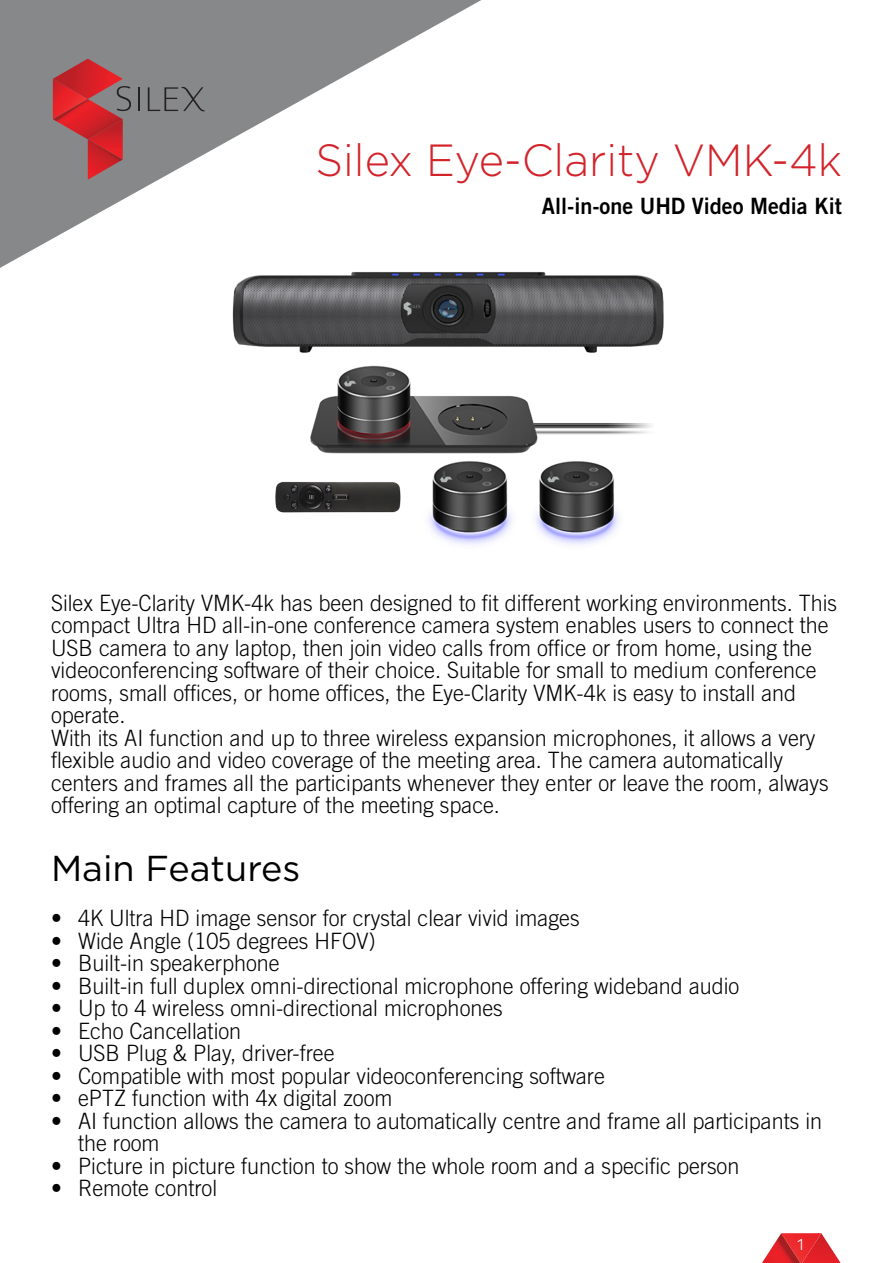
<style>
.page{position:relative;width:893px;height:1263px;background:#fff}
.page>*{position:absolute;margin:0;border:0;box-sizing:border-box;transform-origin:0 0}
.t1{font:300 45px "Gotham";color:#d2232a;scale:.96 1}
.t2{font:36px "Gotham";color:#000}
.t3{font:300 22.5px/22.5px "Trade Gothic LT Std";color:#000;scale:.96 1}
.t4{font:22.5px "Trade Gothic LT Std Bd 2";color:#000;scale:.96 1}
.t5{font:300 16.5px "Titillium Text 22 L";color:#fff}
</style>
<div class="page">
<svg style="left:0;top:0;width:481px;height:268px"></svg>
<img style="left:88px;top:160px;width:35px;height:20px">
<hr style="left:138px;top:87px;width:2px;height:24px;background:#252021">
<svg style="left:53px;top:59px;width:78px;height:101px;background:#b24a4f"></svg>
<svg style="left:148px;top:86px;width:57px;height:26px"></svg>
<img style="left:221px;top:266px;width:443px;height:279px">
<svg style="left:762px;top:1233px;width:79px;height:30px"></svg>
<p class="t1" style="left:316px;top:132px;width:550px">Silex Eye-Clarity VMK-4k</p>
<p class="t4" style="left:542px;top:192px;width:314px">All-in-one UHD Video Media Kit</p>
<p class="t3" style="left:51px;top:591px;width:820px">Silex Eye-Clarity VMK-4k has been designed to fit different working environments. This compact Ultra HD all-in-one conference camera system enables users to connect the USB camera to any laptop, then join video calls from office or from home, using the videoconferencing software of their choice. Suitable for small to medium conference rooms, small offices, or home offices, the Eye-Clarity VMK-4k is easy to install and operate.</p>
<p class="t3" style="left:51px;top:726px;width:812px">With its AI function and up to three wireless expansion microphones, it allows a very flexible audio and video coverage of the meeting area. The camera automatically centers and frames all the participants whenever they enter or leave the room, always offering an optimal capture of the meeting space.</p>
<p class="t2" style="left:51px;top:845px;width:251px">Main Features</p>
<p class="t3" style="left:51px;top:906px;width:552px">• 4K Ultra HD image sensor for crystal clear vivid images</p>
<p class="t3" style="left:51px;top:929px;width:340px">• Wide Angle (105 degrees HFOV)</p>
<p class="t3" style="left:51px;top:951px;width:240px">• Built-in speakerphone</p>
<p class="t3" style="left:51px;top:974px;width:719px">• Built-in full duplex omni-directional microphone offering wideband audio</p>
<p class="t3" style="left:51px;top:996px;width:472px">• Up to 4 wireless omni-directional microphones</p>
<p class="t3" style="left:51px;top:1019px;width:200px">• Echo Cancellation</p>
<p class="t3" style="left:51px;top:1041px;width:297px">• USB Plug &amp; Play, driver-free</p>
<p class="t3" style="left:51px;top:1064px;width:578px">• Compatible with most popular videoconferencing software</p>
<p class="t3" style="left:51px;top:1086px;width:357px">• ePTZ function with 4x digital zoom</p>
<p class="t3" style="left:78px;top:1109px;width:777px;text-indent:-27px">• AI function allows the camera to automatically centre and frame all participants in the room</p>
<p class="t3" style="left:51px;top:1154px;width:719px">• Picture in picture function to show the whole room and a specific person</p>
<p class="t3" style="left:51px;top:1176px;width:175px">• Remote control</p>
<p class="t5" style="left:796px;top:1232px;width:10px">1</p>
</div>
